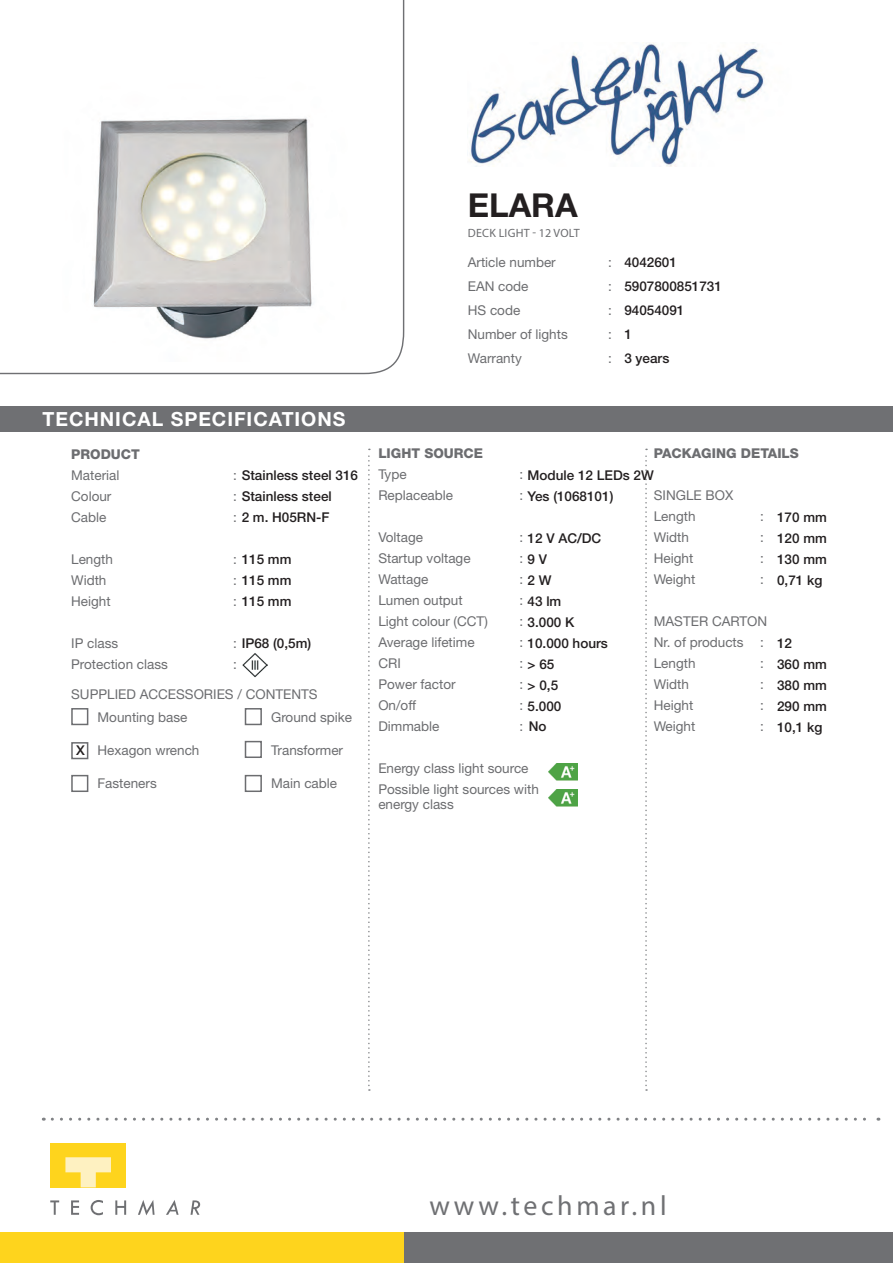
<style>
.page{position:relative;width:893px;height:1263px;background:#fff}
.page>*{position:absolute;margin:0;border:0;box-sizing:border-box;transform-origin:0 0}
.t1{font:700 33px "Helvetica Neue LT Std";color:#231f20}
.t2{font:27.9px "Myriad Pro";letter-spacing:.13em;color:#6f7073}
.t3{font:700 19.5px "Helvetica Neue LT Std";letter-spacing:.05em;color:#fff}
.t4{font:13.5px/21px "Helvetica Neue LT Std";color:#6c6d70}
.t5{font:500 13.5px/21px "Helvetica Neue LT Std";color:#231f20}
.t6{font:800 13.5px "Helvetica Neue LT Std";color:#6c6d70}
.t7{font:12px "Myriad Pro";letter-spacing:.02em;color:#6c6d70}
.s1{font-weight:400;color:#6c6d70}
</style>
<div class="page">
<svg style="left:0;top:0;width:405px;height:375px"></svg>
<div style="left:0;top:406px;width:893px;height:26px;background:#6f7073"></div>
<svg style="left:52px;top:1118px;width:827px;height:3px"></svg>
<svg style="left:368px;top:449px;width:2px;height:642px"></svg>
<svg style="left:645px;top:449px;width:2px;height:642px"></svg>
<div style="left:404px;top:1232px;width:489px;height:31px;background:#6f7073"></div>
<div style="left:0;top:1232px;width:404px;height:31px;background:#fed41d"></div>
<svg style="left:50px;top:1200px;width:9px;height:15px"></svg>
<svg style="left:71px;top:1200px;width:8px;height:15px"></svg>
<svg style="left:115px;top:1200px;width:11px;height:15px"></svg>
<svg style="left:166px;top:1200px;width:13px;height:15px"></svg>
<svg style="left:191px;top:1200px;width:9px;height:15px"></svg>
<svg style="left:91px;top:1200px;width:12px;height:15px"></svg>
<svg style="left:138px;top:1200px;width:17px;height:15px"></svg>
<div style="left:50px;top:1143px;width:76px;height:44px;background:#fed41d"></div>
<svg style="left:65px;top:1157px;width:46px;height:30px"></svg>
<div style="left:71px;top:708px;width:17px;height:17px;border:2px solid #6c6d70"></div>
<div style="left:71px;top:742px;width:17px;height:17px;border:2px solid #6c6d70"></div>
<div style="left:71px;top:775px;width:17px;height:17px;border:2px solid #6c6d70"></div>
<div style="left:245px;top:708px;width:17px;height:17px;border:2px solid #6c6d70"></div>
<div style="left:245px;top:741px;width:17px;height:17px;border:2px solid #6c6d70"></div>
<div style="left:245px;top:775px;width:17px;height:17px;border:2px solid #6c6d70"></div>
<img style="left:242px;top:653px;width:25px;height:24px">
<img style="left:548px;top:763px;width:30px;height:17px">
<img style="left:548px;top:789px;width:30px;height:17px">
<img style="left:469px;top:43px;width:296px;height:124px">
<img style="left:32px;top:78px;width:328px;height:283px">
<h3 class="t3" style="left:43px;top:407px;width:304px">TECHNICAL SPECIFICATIONS</h3>
<p class="t6" style="left:71px;top:446px;width:70px">PRODUCT</p>
<p class="t4" style="left:71px;top:464px;width:50px">Material</p>
<p class="t5" style="left:233px;top:465px;width:126px"><span class="s1">:</span> Stainless steel 316</p>
<p class="t4" style="left:71px;top:485px;width:42px">Colour</p>
<p class="t5" style="left:233px;top:486px;width:100px"><span class="s1">:</span> Stainless steel</p>
<p class="t4" style="left:71px;top:506px;width:37px">Cable</p>
<p class="t5" style="left:233px;top:507px;width:98px"><span class="s1">:</span> 2 m. H05RN-F</p>
<p class="t4" style="left:71px;top:548px;width:43px">Length</p>
<p class="t5" style="left:233px;top:549px;width:60px"><span class="s1">:</span> 115 mm</p>
<p class="t4" style="left:71px;top:569px;width:37px">Width</p>
<p class="t5" style="left:233px;top:570px;width:60px"><span class="s1">:</span> 115 mm</p>
<p class="t4" style="left:71px;top:590px;width:41px">Height</p>
<p class="t5" style="left:233px;top:591px;width:60px"><span class="s1">:</span> 115 mm</p>
<p class="t4" style="left:71px;top:632px;width:48px">IP class</p>
<p class="t5" style="left:233px;top:633px;width:80px"><span class="s1">:</span> IP68 (0,5m)</p>
<p class="t4" style="left:71px;top:653px;width:98px">Protection class</p>
<p class="t4" style="left:233px;top:653px;width:5px">:</p>
<p class="t4" style="left:71px;top:683px;width:248px">SUPPLIED ACCESSORIES / CONTENTS</p>
<p class="t5" style="left:76px;top:739px;width:10px">X</p>
<p class="t4" style="left:97px;top:707px;width:92px">Mounting base</p>
<p class="t4" style="left:97px;top:740px;width:103px">Hexagon wrench</p>
<p class="t4" style="left:97px;top:773px;width:61px">Fasteners</p>
<p class="t4" style="left:271px;top:707px;width:83px">Ground spike</p>
<p class="t4" style="left:271px;top:740px;width:74px">Transformer</p>
<p class="t4" style="left:271px;top:773px;width:68px">Main cable</p>
<h1 class="t1" style="left:468px;top:185px;width:111px">ELARA</h1>
<p class="t7" style="left:468px;top:225px;width:113px">DECK LIGHT - 12 VOLT</p>
<p class="t4" style="left:468px;top:252px;width:90px">Article number</p>
<p class="t4" style="left:608px;top:252px;width:5px">:</p>
<p class="t4" style="left:468px;top:276px;width:62px">EAN code</p>
<p class="t4" style="left:608px;top:276px;width:5px">:</p>
<p class="t4" style="left:468px;top:300px;width:54px">HS code</p>
<p class="t4" style="left:608px;top:300px;width:5px">:</p>
<p class="t4" style="left:468px;top:324px;width:102px">Number of lights</p>
<p class="t4" style="left:608px;top:324px;width:5px">:</p>
<p class="t4" style="left:468px;top:348px;width:55px">Warranty</p>
<p class="t4" style="left:608px;top:348px;width:5px">:</p>
<p class="t5" style="left:624px;top:250px;width:99px;line-height:24px">4042601<br>5907800851731<br>94054091<br>1<br>3 years</p>
<p class="t6" style="left:378px;top:445px;width:106px">LIGHT SOURCE</p>
<p class="t4" style="left:378px;top:464px;width:30px">Type</p>
<p class="t5" style="left:519px;top:464px;width:136px"><span class="s1">:</span> Module 12 LEDs 2W</p>
<p class="t4" style="left:378px;top:485px;width:76px">Replaceable</p>
<p class="t5" style="left:519px;top:485px;width:96px"><span class="s1">:</span> Yes (1068101)</p>
<p class="t4" style="left:378px;top:527px;width:46px">Voltage</p>
<p class="t5" style="left:519px;top:527px;width:83px"><span class="s1">:</span> 12 V AC/DC</p>
<p class="t4" style="left:378px;top:548px;width:94px">Startup voltage</p>
<p class="t5" style="left:519px;top:548px;width:29px"><span class="s1">:</span> 9 V</p>
<p class="t4" style="left:378px;top:569px;width:52px">Wattage</p>
<p class="t5" style="left:519px;top:569px;width:34px"><span class="s1">:</span> 2 W</p>
<p class="t4" style="left:378px;top:590px;width:86px">Lumen output</p>
<p class="t5" style="left:519px;top:590px;width:43px"><span class="s1">:</span> 43 lm</p>
<p class="t4" style="left:378px;top:611px;width:111px">Light colour (CCT)</p>
<p class="t5" style="left:519px;top:611px;width:56px"><span class="s1">:</span> 3.000 K</p>
<p class="t4" style="left:378px;top:632px;width:98px">Average lifetime</p>
<p class="t5" style="left:519px;top:632px;width:90px"><span class="s1">:</span> 10.000 hours</p>
<p class="t4" style="left:378px;top:653px;width:24px">CRI</p>
<p class="t5" style="left:519px;top:653px;width:37px"><span class="s1">:</span> &gt; 65</p>
<p class="t4" style="left:378px;top:674px;width:79px">Power factor</p>
<p class="t5" style="left:519px;top:674px;width:40px"><span class="s1">:</span> &gt; 0,5</p>
<p class="t4" style="left:378px;top:695px;width:39px">On/off</p>
<p class="t5" style="left:519px;top:695px;width:43px"><span class="s1">:</span> 5.000</p>
<p class="t4" style="left:378px;top:716px;width:63px">Dimmable</p>
<p class="t5" style="left:519px;top:715px;width:29px"><span class="s1">:</span> No</p>
<p class="t4" style="left:378px;top:758px;width:162px">Energy class light source<br>Possible light sources with</p>
<p class="t4" style="left:378px;top:794px;width:77px">energy class</p>
<p class="t6" style="left:654px;top:445px;width:147px">PACKAGING DETAILS</p>
<p class="t4" style="left:654px;top:485px;width:81px">SINGLE BOX<br>Length</p>
<p class="t5" style="left:777px;top:507px;width:51px;text-align:justify">170 mm 120 mm 130 mm 0,71 kg</p>
<p class="t4" style="left:760px;top:506px;width:5px">:</p>
<p class="t4" style="left:654px;top:527px;width:37px">Width</p>
<p class="t4" style="left:760px;top:527px;width:5px">:</p>
<p class="t4" style="left:654px;top:548px;width:41px">Height</p>
<p class="t4" style="left:760px;top:548px;width:5px">:</p>
<p class="t4" style="left:654px;top:569px;width:43px">Weight</p>
<p class="t4" style="left:760px;top:569px;width:5px">:</p>
<p class="t4" style="left:654px;top:611px;width:115px">MASTER CARTON<br>Nr. of products :<br>Length</p>
<p class="t5" style="left:777px;top:633px;width:51px">12<br>360 mm<br>380 mm<br>290 mm<br>10,1 kg</p>
<p class="t4" style="left:760px;top:653px;width:5px">:</p>
<p class="t4" style="left:654px;top:674px;width:37px">Width</p>
<p class="t4" style="left:760px;top:674px;width:5px">:</p>
<p class="t4" style="left:654px;top:695px;width:41px">Height</p>
<p class="t4" style="left:760px;top:695px;width:5px">:</p>
<p class="t4" style="left:654px;top:716px;width:43px">Weight</p>
<p class="t4" style="left:760px;top:716px;width:5px">:</p>
<h2 class="t2" style="left:429px;top:1188px;width:239px">www.techmar.nl</h2>
</div>
